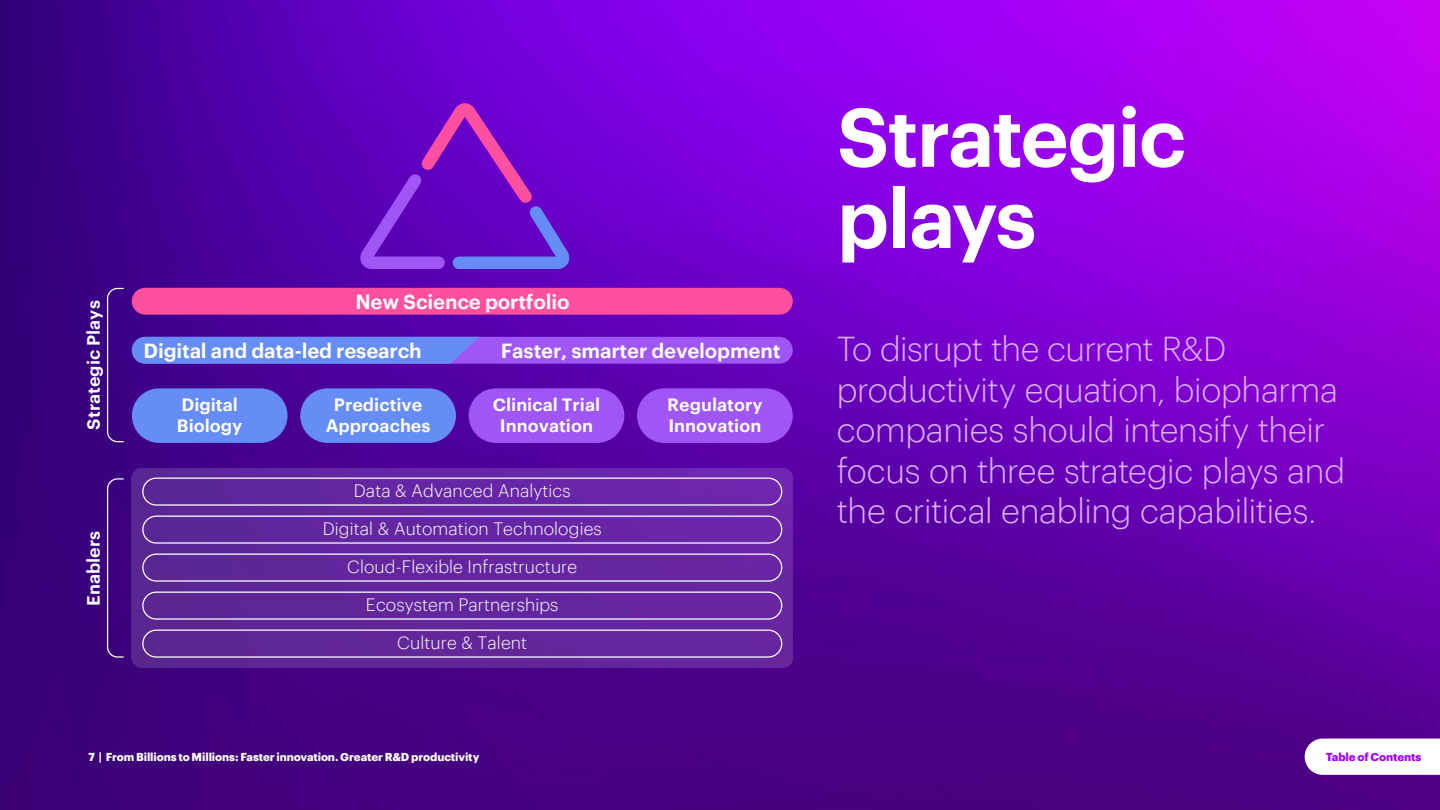
<style>
.page{position:relative;width:1440px;height:810px;background:#fff}
.page>*{position:absolute;margin:0;border:0;box-sizing:border-box;transform-origin:0 0}
.t1{font:600 81.25px/81.2px "Graphik";letter-spacing:-.03em;color:#fff}
.t2{font:300 33.75px/40.5px "Graphik";letter-spacing:-.015em;color:#dcafff}
.t3{font:600 20px "Graphik";letter-spacing:-.01em;color:#fff}
.t4{font:300 17.5px/37.9px "Graphik";letter-spacing:.005em;color:#fff;text-align:center}
.t5{font:600 17.5px/21px "Graphik";color:#fff;text-align:center}
.t6{font:700 11.25px "Graphik";letter-spacing:-.015em;color:#fff}
.t7{font:700 11.25px "Graphik";letter-spacing:-.01em;color:#a100ff}
</style>
<div class="page">
<img style="left:0;top:0;width:1440px;height:810px">
<div style="left:132px;top:468px;width:661px;height:199px;background:linear-gradient(to right,#5b2795,#6c26a8);border-radius:10px"></div>
<div style="left:131px;top:468px;width:662px;height:200px;border:1px solid #fff;border-radius:10px"></div>
<div style="left:142px;top:478px;width:640px;height:28px;border:1px solid #fff;border-radius:13px"></div>
<div style="left:142px;top:554px;width:640px;height:28px;border:1px solid #fff;border-radius:13px"></div>
<div style="left:142px;top:630px;width:640px;height:28px;border:1px solid #fff;border-radius:13px"></div>
<div style="left:142px;top:516px;width:640px;height:28px;border:1px solid #fff;border-radius:13px"></div>
<div style="left:142px;top:592px;width:640px;height:28px;border:1px solid #fff;border-radius:13px"></div>
<div style="left:132px;top:337px;width:661px;height:27px;background:#a055f5;border-radius:13px"></div>
<svg style="left:132px;top:337px;width:364px;height:27px;background:#6a86f4"></svg>
<div style="left:132px;top:288px;width:661px;height:27px;background:#ff50a0;border-radius:13px"></div>
<svg style="left:106px;top:478px;width:19px;height:180px;background:#4a1287"></svg>
<svg style="left:106px;top:287px;width:19px;height:156px;background:#48138c"></svg>
<div style="left:469px;top:388px;width:155px;height:55px;background:#a055f5;border-radius:27px"></div>
<div style="left:637px;top:388px;width:156px;height:55px;background:#a055f5;border-radius:27px"></div>
<div style="left:132px;top:388px;width:156px;height:55px;background:#668df6;border-radius:27px"></div>
<div style="left:300px;top:388px;width:156px;height:55px;background:#668df6;border-radius:27px"></div>
<svg style="left:354px;top:100px;width:221px;height:173px;background:#7011c6"></svg>
<svg style="left:1305px;top:739px;width:135px;height:36px"></svg>
<p class="t5" style="left:81px;top:430px;width:131px;rotate:-90deg">Strategic Plays</p>
<p class="t5" style="left:81px;top:606px;width:76px;rotate:-90deg">Enablers</p>
<p class="t3" style="left:355px;top:287px;width:216px">New Science portfolio</p>
<p class="t3" style="left:143px;top:336px;width:280px">Digital and data-led research</p>
<p class="t3" style="left:501px;top:336px;width:281px">Faster, smarter development</p>
<p class="t5" style="left:177px;top:393px;width:67px;text-align:left">Digital<br>Biology</p>
<p class="t5" style="left:326px;top:393px;width:106px">Predictive<br>Approaches</p>
<p class="t5" style="left:493px;top:393px;width:109px">Clinical Trial<br>Innovation</p>
<p class="t5" style="left:667px;top:393px;width:97px;text-align:left">Regulatory<br>Innovation</p>
<p class="t4" style="left:323px;top:471px;width:281px">Data &amp; Advanced Analytics<br>Digital &amp; Automation Technologies</p>
<p class="t4" style="left:347px;top:546px;width:232px">Cloud-Flexible Infrastructure</p>
<p class="t4" style="left:366px;top:584px;width:194px">Ecosystem Partnerships</p>
<p class="t4" style="left:397px;top:622px;width:131px">Culture &amp; Talent</p>
<h1 class="t1" style="left:837px;top:90px;width:351px">Strategic plays</h1>
<p class="t2" style="left:837px;top:326px;width:510px">To disrupt the current R&amp;D productivity equation, biopharma companies should intensify their focus on three strategic plays and the critical enabling capabilities.</p>
<p class="t6" style="left:89px;top:749px;width:392px">7 | From Billions to Millions: Faster innovation. Greater R&amp;D productivity</p>
<p class="t7" style="left:1326px;top:749px;width:97px">Table of Contents</p>
</div>
